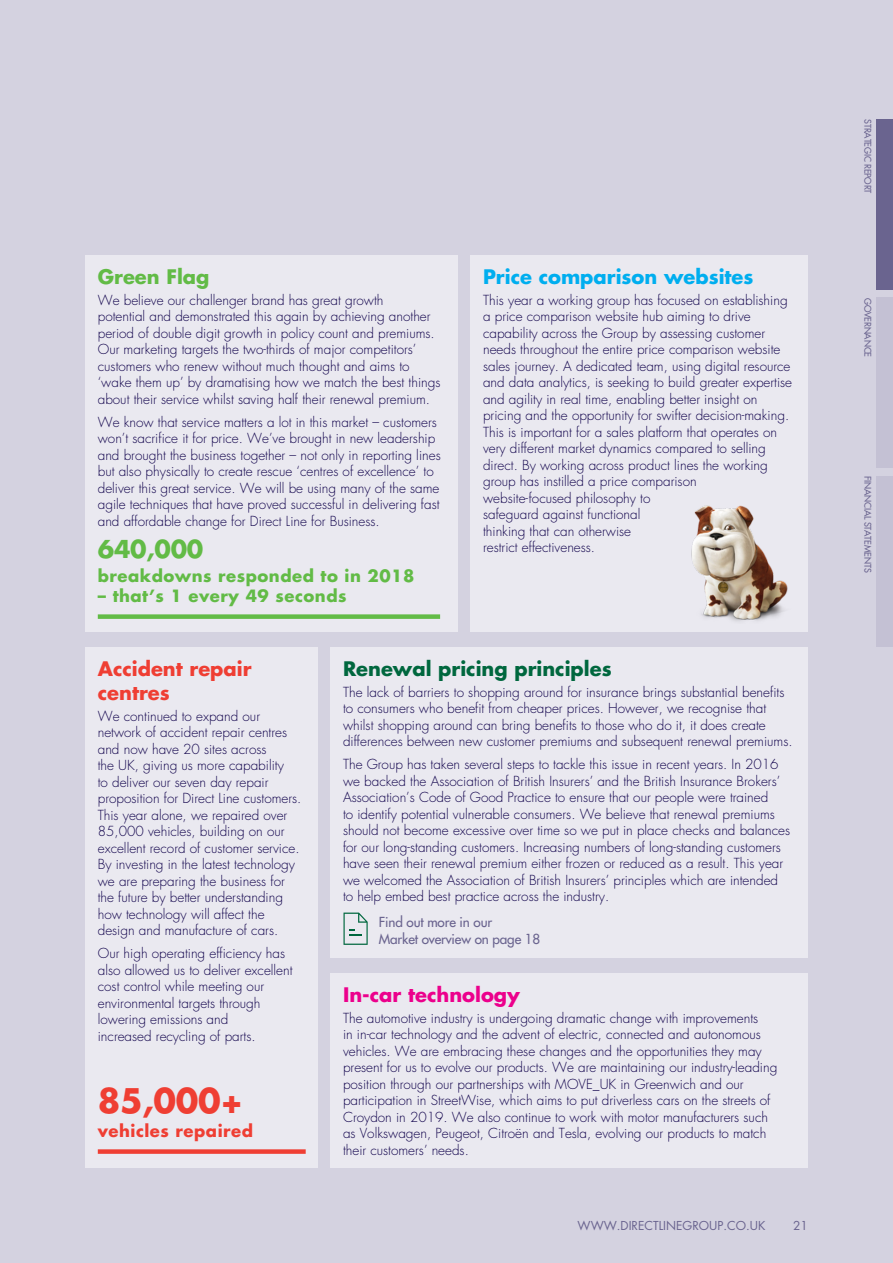
<style>
.page{position:relative;width:893px;height:1263px;background:#d4d2e0}
.page>*{position:absolute;margin:0;border:0;box-sizing:border-box;transform-origin:0 0}
.t1{font:700 33px "Futura Std";color:#ef3e33}
.t2{font:700 24px "Futura Std";letter-spacing:-.01em;color:#62bb46}
.t3{font:700 19.5px "Futura Std";color:#00673e}
.t4{font:700 19.5px "Futura Std";color:#00aeef}
.t5{font:700 19.5px/24px "Futura Std";color:#ef3e33}
.t6{font:700 19.5px "Futura Std";color:#ec008c}
.t7{font:700 19.5px "Futura Std";color:#62bb46}
.t8{font:700 16.5px "Futura Std";letter-spacing:.03em;color:#62bb46}
.t9{font:700 16.5px "Futura Std";letter-spacing:.03em;color:#ef3e33}
.t10{font:300 13.5px/16.5px "Futura Std";color:#11034c}
.t11{font:500 13.5px/16.5px "Futura Std";letter-spacing:-.01em;color:#6a648f}
.t12{font:12px "Futura Std";color:#6a648f}
.t13{font:500 9px "Futura Std";letter-spacing:-.02em;color:#6a648f}
</style>
<div class="page">
<div style="left:470px;top:255px;width:338px;height:376px;background:#eae9f0"></div>
<div style="left:330px;top:973px;width:478px;height:194px;background:#eae9f0"></div>
<div style="left:85px;top:647px;width:232px;height:520px;background:#eae9f0"></div>
<div style="left:85px;top:255px;width:373px;height:376px;background:#eae9f0"></div>
<div style="left:330px;top:647px;width:478px;height:311px;background:#eae9f0"></div>
<svg style="left:343px;top:912px;width:25px;height:33px"></svg>
<div style="left:98px;top:1149px;width:208px;height:5px;background:#ef3e33"></div>
<img style="left:691px;top:505px;width:97px;height:116px">
<div style="left:98px;top:614px;width:342px;height:5px;background:#62bb46"></div>
<div style="left:876px;top:119px;width:17px;height:170px;background:#6a648f"></div>
<div style="left:876px;top:298px;width:17px;height:170px;background:#c4c1d4"></div>
<div style="left:876px;top:476px;width:17px;height:170px;background:#c4c1d4"></div>
<h3 class="t7" style="left:98px;top:264px;width:113px">Green Flag</h3>
<p class="t10" style="left:98px;top:292px;width:344px">We believe our challenger brand has great growth<br>potential and demonstrated this again by achieving another period of double digit growth in policy count and premiums.<br>Our marketing targets the two-thirds of major competitors’ customers who renew without much thought and aims to ‘wake them up’ by dramatising how we match the best things about their service whilst saving half their renewal premium.</p>
<p class="t10" style="left:98px;top:414px;width:344px">We know that service matters a lot in this market – customers won’t sacrifice it for price. We’ve brought in new leadership and brought the business together – not only in reporting lines but also physically to create rescue ‘centres of excellence’ to deliver this great service. We will be using many of the same agile techniques that have proved successful in delivering fast and affordable change for Direct Line for Business.</p>
<h2 class="t2" style="left:98px;top:533px;width:107px">640,000</h2>
<p class="t8" style="left:98px;top:565px;width:318px">breakdowns responded to in 2018</p>
<p class="t8" style="left:98px;top:584px;width:250px">– that’s 1 every 49 seconds</p>
<h3 class="t4" style="left:483px;top:264px;width:272px">Price comparison websites</h3>
<p class="t10" style="left:483px;top:292px;width:311px">This year a working group has focused on establishing a price comparison website hub aiming to drive capability across the Group by assessing customer needs throughout the entire price comparison website sales journey. A dedicated team, using digital resource and data analytics, is seeking to build greater expertise and agility in real time, enabling better insight on pricing and the opportunity for swifter decision-making.<br>This is important for a sales platform that operates on very different market dynamics compared to selling direct. By working across product lines the working group has instilled a price comparison<br>website-focused philosophy to<br>safeguard against functional<br>thinking that can otherwise<br>restrict effectiveness.</p>
<h3 class="t5" style="left:98px;top:656px;width:155px">Accident repair centres</h3>
<p class="t10" style="left:98px;top:708px;width:205px">We continued to expand our network of accident repair centres and now have 20 sites across<br>the UK, giving us more capability<br>to deliver our seven day repair proposition for Direct Line customers.<br>This year alone, we repaired over 85,000 vehicles, building on our excellent record of customer service.<br>By investing in the latest technology we are preparing the business for the future by better understanding how technology will affect the design and manufacture of cars.</p>
<p class="t10" style="left:98px;top:945px;width:196px">Our high operating efficiency has also allowed us to deliver excellent cost control while meeting our environmental targets through lowering emissions and<br>increased recycling of parts.</p>
<h1 class="t1" style="left:98px;top:1078px;width:147px">85,000+</h1>
<p class="t9" style="left:98px;top:1119px;width:157px">vehicles repaired</p>
<h3 class="t3" style="left:343px;top:656px;width:270px">Renewal pricing principles</h3>
<p class="t10" style="left:343px;top:684px;width:451px">The lack of barriers to shopping around for insurance brings substantial benefits to consumers who benefit from cheaper prices. However, we recognise that whilst shopping around can bring benefits to those who do it, it does create differences between new customer premiums and subsequent renewal premiums.</p>
<p class="t10" style="left:343px;top:756px;width:449px">The Group has taken several steps to tackle this issue in recent years. In 2016 we backed the Association of British Insurers’ and the British Insurance Brokers’ Association’s Code of Good Practice to ensure that our people were trained<br>to identify potential vulnerable consumers. We believe that renewal premiums should not become excessive over time so we put in place checks and balances for our long-standing customers. Increasing numbers of long-standing customers have seen their renewal premium either frozen or reduced as a result. This year we welcomed the Association of British Insurers’ principles which are intended to help embed best practice across the industry.</p>
<p class="t11" style="left:379px;top:914px;width:163px">Find out more in our<br>Market overview on page 18</p>
<h3 class="t6" style="left:343px;top:982px;width:178px">In-car technology</h3>
<p class="t10" style="left:343px;top:1010px;width:436px">The automotive industry is undergoing dramatic change with improvements<br>in in-car technology and the advent of electric, connected and autonomous vehicles. We are embracing these changes and the opportunities they may present for us to evolve our products. We are maintaining our industry-leading position through our partnerships with MOVE_UK in Greenwich and our participation in StreetWise, which aims to put driverless cars on the streets of Croydon in 2019. We also continue to work with motor manufacturers such as Volkswagen, Peugeot, Citroën and Tesla, evolving our products to match their customers’ needs.</p>
<p class="t12" style="left:578px;top:1217px;width:189px">WWW.DIRECTLINEGROUP.CO.UK</p>
<p class="t12" style="left:793px;top:1218px;width:16px">21</p>
<p class="t13" style="left:873px;top:119px;width:76px;rotate:90deg">STRATEGIC REPORT</p>
<p class="t13" style="left:873px;top:298px;width:61px;rotate:90deg">GOVERNANCE</p>
<p class="t13" style="left:873px;top:476px;width:98px;rotate:90deg">FINANCIAL STATEMENTS</p>
</div>
